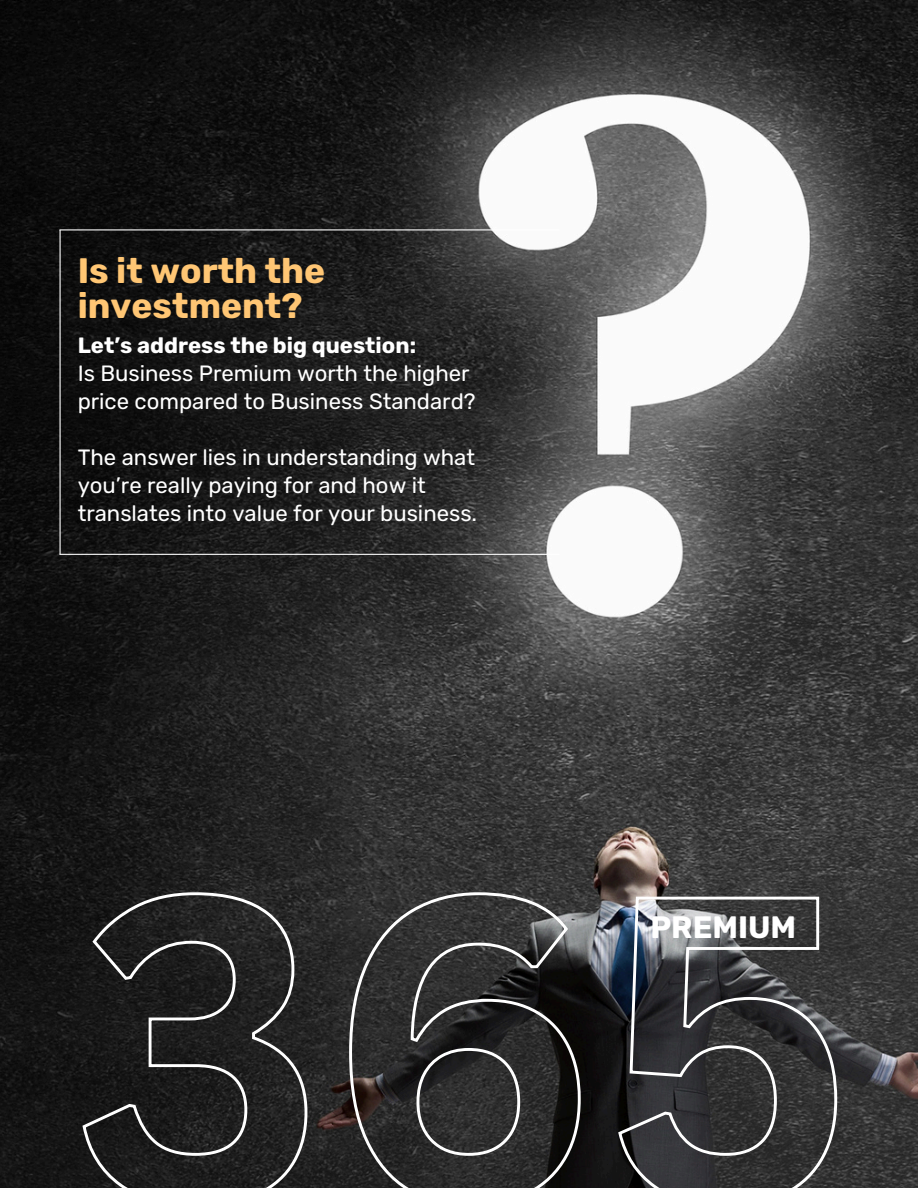
<style>
.page{position:relative;width:918px;height:1188px;background:#fff}
.page>*{position:absolute;margin:0;border:0;box-sizing:border-box;transform-origin:0 0}
.t1{font:700 35.4px/34.7px "Rubik";color:#ffc674}
.t2{font:700 30.9px "Rubik";color:#fff}
.t3{font:22.05px/28px "Rubik";color:#fff}
.t4{font:700 22.05px "Rubik";color:#fff}
</style>
<div class="page">
<img style="left:0;top:0;width:918px;height:1188px">
<hr style="left:59px;top:229px;width:501px;height:1px;background:#fff">
<hr style="left:59px;top:554px;width:501px;height:1px;background:#fff">
<hr style="left:60px;top:230px;width:1px;height:324px;background:#fff">
<svg style="left:81px;top:891px;width:758px;height:297px"></svg>
<p class="t1" style="left:78px;top:254px;width:249px">Is it worth the investment?</p>
<p class="t4" style="left:78px;top:332px;width:340px">Let’s address the big question:</p>
<p class="t3" style="left:78px;top:359px;width:399px">Is Business Premium worth the higher price compared to Business Standard?</p>
<h2 class="t3" style="left:78px;top:443px;width:401px">The answer lies in understanding what you’re really paying for and how it translates into value for your business.</h2>
<p class="t2" style="left:650px;top:909px;width:147px">PREMIUM</p>
</div>
